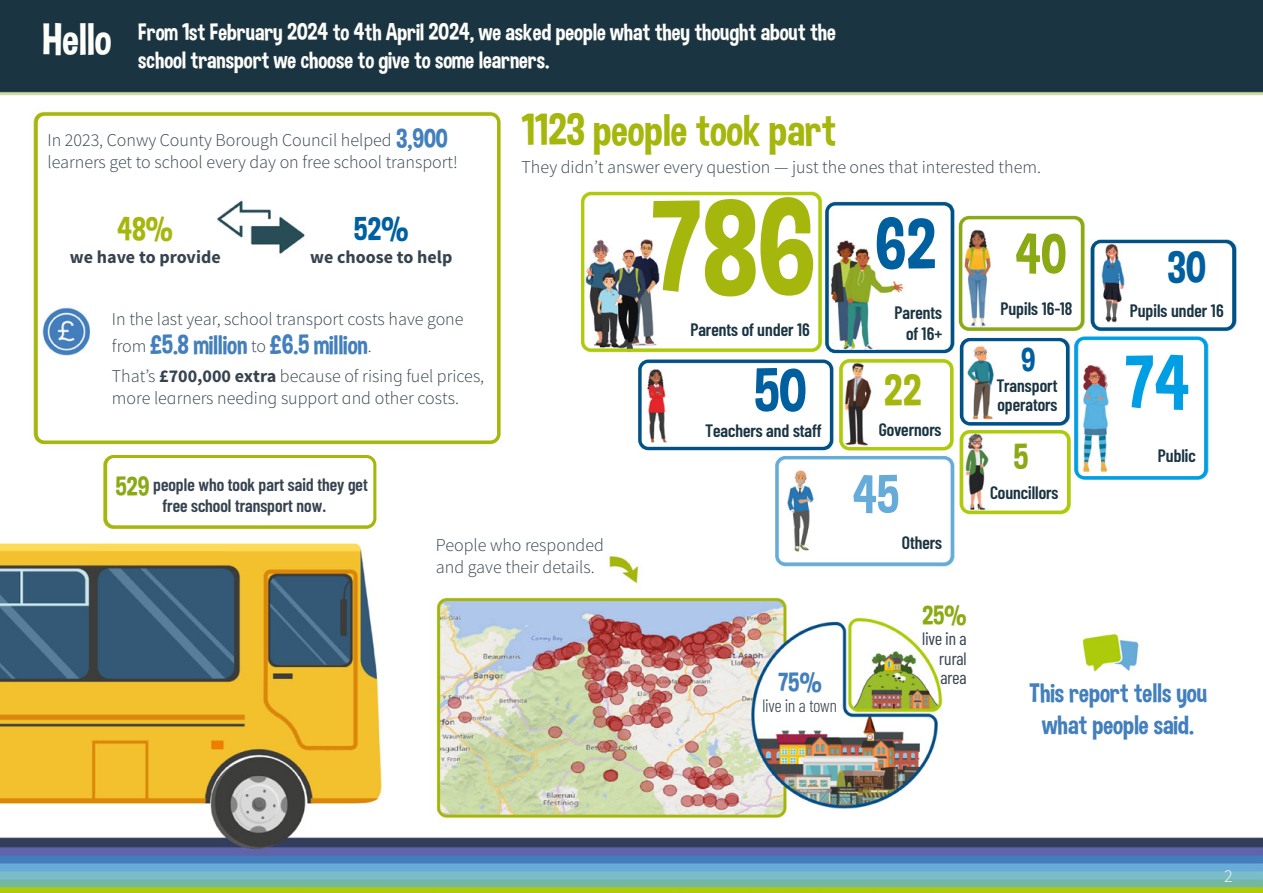
<style>
.page{position:relative;width:1263px;height:893px;background:#fff}
.page>*{position:absolute;margin:0;border:0;box-sizing:border-box;transform-origin:0 0}
.t1{font:135px "Dimbo";color:#a5b60c}
.t2{font:78px "Dimbo";color:#009fe3}
.t3{font:72px "Dimbo";color:#00609f}
.t4{font:61.5px "Dimbo";color:#00609f}
.t5{font:57px "Dimbo";color:#8ba915}
.t6{font:54px "Dimbo";color:#67acd8}
.t7{font:45px "Dimbo";color:#a5b60c}
.t8{font:45px "Dimbo";color:#fdfdfa}
.t9{font:45px "Dimbo";color:#00609f}
.t10{font:36px "Dimbo";color:#8ba915}
.t11{font:33px "Dimbo";color:#00609f}
.t12{font:33px "Dimbo";color:#a5b60c}
.t13{font:27px/32.4px "Dimbo";color:#427fbc;text-align:center}
.t14{font:27px "Dimbo";color:#8ba915}
.t15{font:24px/28.8px "Dimbo";color:#fdfdfa}
.t16{font:300 18px/21.6px "Source Sans Pro";color:#36434f}
.t17{font:600 18px/19.5px "Barlow Condensed";color:#1a3442}
.t18{font:600 18px/21.6px "Barlow Condensed";color:#36434f;text-align:center}
.t19{font:700 18px "Source Sans Pro";color:#36434f}
.t20{font:18px "Barlow Condensed";color:#36434f}
.t21{font:300 18px "Barlow Condensed";color:#36434f}
.t22{font:300 18px "Source Sans Pro";color:#fcfbf8}
.s1{font-family:"Dimbo";font-weight:400;font-size:27px;color:#427fbc}
.s2{font-family:"Source Sans Pro";font-weight:300;font-size:18px;color:#36434f}
.s3{font-weight:700}
.s4{font-family:"Dimbo";font-weight:400;font-size:27px;color:#8ba915}
</style>
<div class="page">
<img style="left:0;top:0;width:1263px;height:893px">
<div style="left:960px;top:430px;width:110px;height:84px;border:3px solid #afca0b;border-radius:9px"></div>
<div style="left:959px;top:216px;width:125px;height:115px;border:3px solid #8ba915;border-radius:9px"></div>
<div style="left:839px;top:359px;width:114px;height:91px;border:3px solid #afca0b;border-radius:9px"></div>
<div style="left:1090px;top:240px;width:145px;height:91px;border:3px solid #005186;border-radius:9px"></div>
<div style="left:1074px;top:337px;width:133px;height:142px;border:3px solid #009fe3;border-radius:9px"></div>
<div style="left:825px;top:202px;width:129px;height:151px;border:3px solid #005186;border-radius:9px"></div>
<div style="left:960px;top:338px;width:109px;height:87px;border:3px solid #005186;border-radius:9px"></div>
<div style="left:775px;top:456px;width:179px;height:110px;border:3px solid #67acd8;border-radius:9px"></div>
<div style="left:581px;top:192px;width:240px;height:160px;border:3px solid #afca0b;border-radius:9px"></div>
<div style="left:638px;top:360px;width:195px;height:90px;border:3px solid #005186;border-radius:9px"></div>
<div style="left:35px;top:113px;width:465px;height:331px;border:3px solid #a5b60c;border-radius:9px"></div>
<div style="left:106px;top:456px;width:269px;height:71px;background:#fff;border-radius:9px"></div>
<div style="left:104px;top:455px;width:272px;height:73px;border:3px solid #a5b60c;border-radius:9px"></div>
<p class="t8" style="left:43px;top:11px;width:70px">Hello</p>
<p class="t15" style="left:138px;top:17px;width:699px">From 1st February 2024 to 4th April 2024, we asked people what they thought about the school transport we choose to give to some learners.</p>
<p class="t16" style="left:47px;top:129px;width:412px">In 2023, Conwy County Borough Council helped <span class="s1">3,900 </span>learners get to school every day on free school transport!</p>
<p class="t12" style="left:118px;top:210px;width:57px">48%</p>
<p class="t19" style="left:70px;top:246px;width:152px">we have to provide</p>
<p class="t11" style="left:354px;top:210px;width:56px">52%</p>
<p class="t19" style="left:310px;top:246px;width:144px">we choose to help</p>
<p class="t16" style="left:112px;top:309px;width:353px">In the last year, school transport costs have gone</p>
<p class="t13" style="left:112px;top:329px;width:261px"><span class="s2">from</span> £5.8 million <span class="s2">to</span> £6.5 million<span class="s2">.</span></p>
<p class="t16" style="left:112px;top:366px;width:374px">That’s <span class="s3">£700,000 extra</span> because of rising fuel prices, more learners needing support and other costs.</p>
<p class="t18" style="left:116px;top:472px;width:254px"><span class="s4">529</span> people who took part said they get free school transport now.</p>
<p class="t7" style="left:522px;top:103px;width:316px">1123 people took part</p>
<p class="t16" style="left:522px;top:156px;width:521px">They didn’t answer every question — just the ones that interested them.</p>
<p class="t1" style="left:649px;top:169px;width:168px">786</p>
<p class="t17" style="left:690px;top:319px;width:121px">Parents of under 16</p>
<p class="t4" style="left:754px;top:355px;width:53px">50</p>
<p class="t17" style="left:705px;top:419px;width:118px">Teachers and staff</p>
<p class="t3" style="left:875px;top:202px;width:63px">62</p>
<p class="t17" style="left:894px;top:301px;width:49px">Parents</p>
<p class="t17" style="left:906px;top:323px;width:38px">of 16+</p>
<p class="t7" style="left:884px;top:363px;width:39px">22</p>
<p class="t17" style="left:879px;top:419px;width:64px">Governors</p>
<p class="t6" style="left:853px;top:463px;width:48px">45</p>
<p class="t5" style="left:1015px;top:221px;width:52px">40</p>
<p class="t17" style="left:1000px;top:297px;width:73px">Pupils 16-18</p>
<p class="t11" style="left:1021px;top:340px;width:16px">9</p>
<p class="t17" style="left:997px;top:374px;width:62px">Transport operators</p>
<p class="t10" style="left:1014px;top:435px;width:16px">5</p>
<p class="t17" style="left:990px;top:481px;width:70px">Councillors</p>
<p class="t16" style="left:436px;top:535px;width:169px">People who responded and gave their details.</p>
<p class="t17" style="left:902px;top:532px;width:42px">Others</p>
<p class="t9" style="left:1168px;top:241px;width:39px">30</p>
<p class="t17" style="left:1130px;top:300px;width:95px">Pupils under 16</p>
<p class="t2" style="left:1123px;top:337px;width:68px">74</p>
<p class="t17" style="left:1158px;top:445px;width:39px">Public</p>
<p class="t13" style="left:778px;top:666px;width:46px">75%</p>
<p class="t21" style="left:763px;top:693px;width:76px">live in a town</p>
<p class="t14" style="left:922px;top:599px;width:46px">25%</p>
<p class="t20" style="left:922px;top:626px;width:46px">live in a</p>
<p class="t20" style="left:939px;top:646px;width:29px">rural</p>
<p class="t20" style="left:940px;top:665px;width:28px">area</p>
<p class="t13" style="left:1029px;top:676px;width:180px">This report tells you what people said.</p>
<p class="t22" style="left:1224px;top:865px;width:10px">2</p>
</div>
